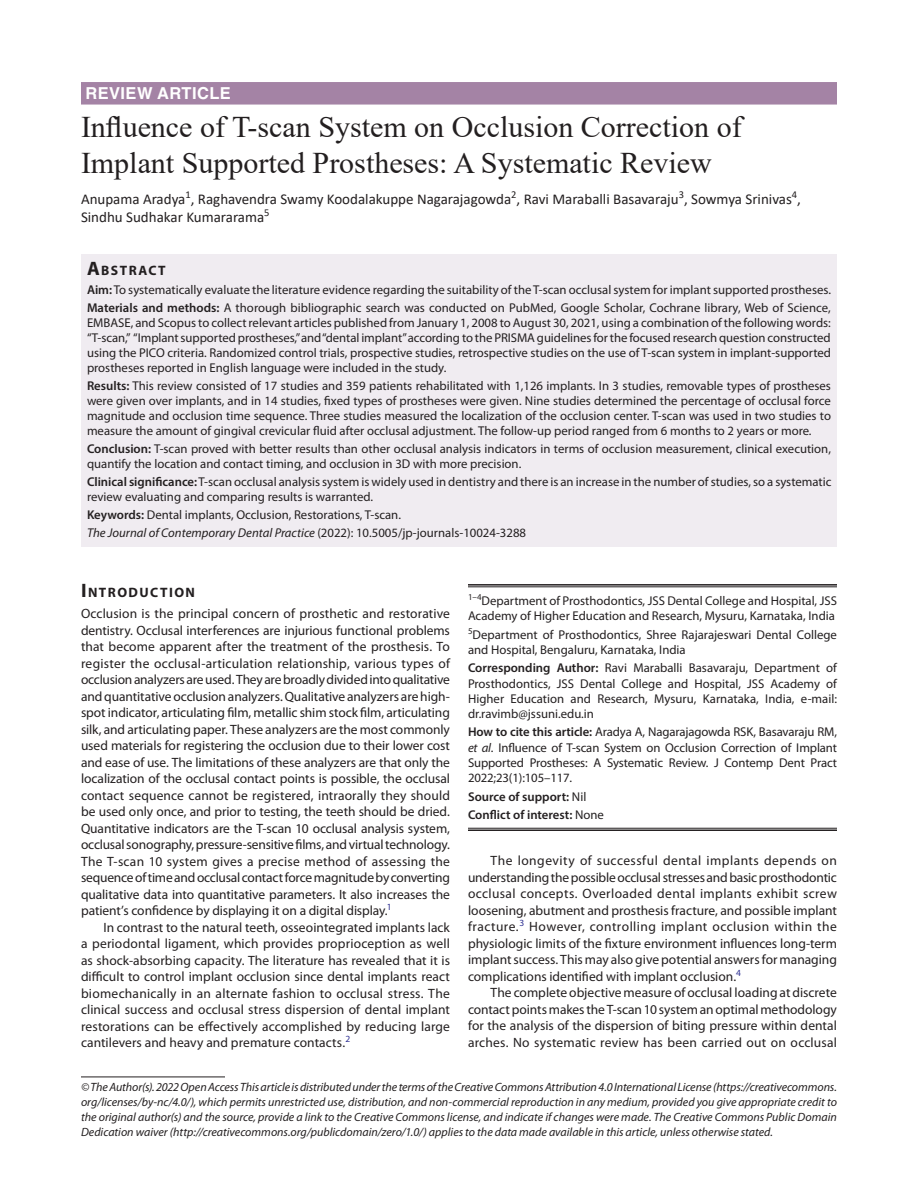
<style>
.page{position:relative;width:918px;height:1188px;background:#fff}
.page>*{position:absolute;margin:0;border:0;box-sizing:border-box;transform-origin:0 0}
.t1{font:30px/36px "Times New Roman";color:#231f20}
.ArticleType{font:700 16.5px "Helvetica LT Std";letter-spacing:.025em;color:#fff}
.AuthorName{font:15px/18px "Calibri";color:#231f20}
.Head-1-first{font:700 13.65px "Myriad Pro";letter-spacing:.105em;color:#231f20}
.AbstractTitle{font:700 13.65px "Myriad Pro";letter-spacing:.105em;color:#231f20}
.Para-NoIndent{font:13.5px/16.5px "Myriad Pro";letter-spacing:-.01em;color:#231f20;text-align:justify}
.Para-Indent{font:13.5px/16.5px "Myriad Pro";letter-spacing:.005em;color:#231f20;text-align:justify}
.Abstract-Para-normal{font:12.75px/15px "Myriad Pro";color:#231f20;text-align:justify}
.Corresponding_Author{font:12.75px/15.3px "Myriad Pro";color:#231f20;text-align:justify}
.How_to_Cite{font:12.75px/15.3px "Myriad Pro";letter-spacing:-.01em;color:#231f20;text-align:justify}
.Affiliation-first{font:12.75px/15.3px "Myriad Pro";color:#231f20}
.Affiliation{font:12.75px/15.3px "Myriad Pro";color:#231f20}
.JT_DOI{font:italic 12.75px "Myriad Pro";color:#231f20}
.Keywords{font:12.75px "Myriad Pro";color:#231f20}
.COI{font:600 12.75px "Myriad Pro";color:#231f20}
.Source{font:600 12.75px "Myriad Pro";color:#231f20}
.FootNote{font:italic 12px/15px "Myriad Pro";color:#231f20;text-align:justify}
.s1{font-size:19.5px}
.s2{font-weight:600}
.s3{font-style:normal}
.s4{font-style:italic}
.s5{font-weight:400}
</style>
<div class="page">
<div style="left:81px;top:82px;width:756px;height:23px;background:#a483a5"></div>
<div style="left:81px;top:254px;width:756px;height:26px;background:#f0ecf1"></div>
<div style="left:81px;top:279px;width:756px;height:24px;background:#f0ecf1"></div>
<div style="left:81px;top:297px;width:756px;height:84px;background:#f0ecf1"></div>
<div style="left:81px;top:375px;width:756px;height:69px;background:#f0ecf1"></div>
<div style="left:81px;top:438px;width:756px;height:39px;background:#f0ecf1"></div>
<div style="left:81px;top:471px;width:756px;height:39px;background:#f0ecf1"></div>
<div style="left:81px;top:504px;width:756px;height:24px;background:#f0ecf1"></div>
<div style="left:81px;top:522px;width:756px;height:24px;background:#f0ecf1"></div>
<hr style="left:81px;top:1077px;width:144px;height:1px;background:#231f20">
<hr style="left:468px;top:584px;width:369px;height:2px;background:#231f20">
<hr style="left:468px;top:587px;width:369px;height:1px;background:#231f20">
<hr style="left:468px;top:828px;width:369px;height:1px;background:#231f20">
<hr style="left:468px;top:829px;width:369px;height:2px;background:#231f20">
<p class="ArticleType" style="left:86px;top:83px;width:147px">REVIEW ARTICLE</p>
<p class="t1" style="left:81px;top:108px;width:662px">Influence of T-scan System on Occlusion Correction of<br>Implant Supported Prostheses: A Systematic Review</p>
<p class="AuthorName" style="left:81px;top:190px;width:722px">Anupama Aradya<sup>1</sup>, Raghavendra Swamy Koodalakuppe Nagarajagowda<sup>2</sup>, Ravi Maraballi Basavaraju<sup>3</sup>, Sowmya Srinivas<sup>4</sup>,<br>Sindhu Sudhakar Kumararama<sup>5</sup></p>
<p class="AbstractTitle" style="left:87px;top:261px;width:80px"><span class="s1">A</span>BSTRACT</p>
<p class="Abstract-Para-normal" style="left:87px;top:282px;width:746px"><span class="s2">Aim:</span> To systematically evaluate the literature evidence regarding the suitability of the T-scan occlusal system for implant supported prostheses.</p>
<p class="Abstract-Para-normal" style="left:87px;top:300px;width:746px"><span class="s2">Materials and methods:</span> A thorough bibliographic search was conducted on PubMed, Google Scholar, Cochrane library, Web of Science, EMBASE, and Scopus to collect relevant articles published from January 1, 2008 to August 30, 2021, using a combination of the following words: “T-scan,” “Implant supported prostheses,” and “dental implant” according to the PRISMA guidelines for the focused research question constructed using the PICO criteria. Randomized control trials, prospective studies, retrospective studies on the use of T-scan system in implant-supported prostheses reported in English language were included in the study.</p>
<p class="Abstract-Para-normal" style="left:87px;top:378px;width:746px"><span class="s2">Results:</span> This review consisted of 17 studies and 359 patients rehabilitated with 1,126 implants. In 3 studies, removable types of prostheses were given over implants, and in 14 studies, fixed types of prostheses were given. Nine studies determined the percentage of occlusal force magnitude and occlusion time sequence. Three studies measured the localization of the occlusion center. T-scan was used in two studies to measure the amount of gingival crevicular fluid after occlusal adjustment. The follow-up period ranged from 6 months to 2 years or more.</p>
<p class="Abstract-Para-normal" style="left:87px;top:441px;width:745px"><span class="s2">Conclusion:</span> T-scan proved with better results than other occlusal analysis indicators in terms of occlusion measurement, clinical execution, quantify the location and contact timing, and occlusion in 3D with more precision.</p>
<p class="Abstract-Para-normal" style="left:87px;top:474px;width:746px"><span class="s2">Clinical significance:</span> T-scan occlusal analysis system is widely used in dentistry and there is an increase in the number of studies, so a systematic review evaluating and comparing results is warranted.</p>
<p class="Keywords" style="left:87px;top:507px;width:316px"><span class="s2">Keywords:</span> Dental implants, Occlusion, Restorations, T-scan.</p>
<p class="JT_DOI" style="left:87px;top:525px;width:441px">The Journal of Contemporary Dental Practice <span class="s3">(2022): 10.5005/jp-journals-10024-3288</span></p>
<p class="Head-1-first" style="left:81px;top:584px;width:116px"><span class="s1">I</span>NTRODUCTION</p>
<p class="Para-NoIndent" style="left:81px;top:605px;width:371px">Occlusion is the principal concern of prosthetic and restorative dentistry. Occlusal interferences are injurious functional problems that become apparent after the treatment of the prosthesis. To register the occlusal-articulation relationship, various types of occlusion analyzers are used. They are broadly divided into qualitative and quantitative occlusion analyzers. Qualitative analyzers are high&shy;spot indicator, articulating film, metallic shim stock film, articulating silk, and articulating paper. These analyzers are the most commonly used materials for registering the occlusion due to their lower cost and ease of use. The limitations of these analyzers are that only the localization of the occlusal contact points is possible, the occlusal contact sequence cannot be registered, intraorally they should be used only once, and prior to testing, the teeth should be dried.<br>Quantitative indicators are the T-scan 10 occlusal analysis system, occlusal sonography, pressure-sensitive films, and virtual technology.<br>The T-scan 10 system gives a precise method of assessing the sequence of time and occlusal contact force magnitude by converting qualitative data into quantitative parameters. It also increases the patient’s confidence by displaying it on a digital display.<sup>1</sup></p>
<p class="Para-Indent" style="left:81px;top:919px;width:371px;text-indent:22px">In contrast to the natural teeth, osseointegrated implants lack a periodontal ligament, which provides proprioception as well as shock-absorbing capacity. The literature has revealed that it is difficult to control implant occlusion since dental implants react biomechanically in an alternate fashion to occlusal stress. The clinical success and occlusal stress dispersion of dental implant restorations can be effectively accomplished by reducing large cantilevers and heavy and premature contacts.<sup>2</sup></p>
<p class="Affiliation-first" style="left:468px;top:593px;width:371px"><sup>1–4</sup>Department of Prosthodontics, JSS Dental College and Hospital, JSS<br>Academy of Higher Education and Research, Mysuru, Karnataka, India</p>
<p class="Affiliation" style="left:468px;top:627px;width:371px"><sup>5</sup>Department of Prosthodontics, Shree Rajarajeswari Dental College and Hospital, Bengaluru, Karnataka, India</p>
<p class="Corresponding_Author" style="left:468px;top:660px;width:371px"><span class="s2">Corresponding Author:</span> Ravi Maraballi Basavaraju, Department of Prosthodontics, JSS Dental College and Hospital, JSS Academy of Higher Education and Research, Mysuru, Karnataka, India, e-mail: dr.ravimb@jssuni.edu.in</p>
<p class="How_to_Cite" style="left:468px;top:724px;width:371px"><span class="s2">How to cite this article:</span> Aradya A, Nagarajagowda RSK, Basavaraju RM, <span class="s4">et al</span>. Influence of T-scan System on Occlusion Correction of Implant Supported Prostheses: A Systematic Review. J Contemp Dent Pract 2022;23(1):105–117.</p>
<p class="Source" style="left:468px;top:788px;width:120px">Source of support: <span class="s5">Nil</span></p>
<p class="COI" style="left:468px;top:807px;width:137px">Conflict of interest: <span class="s5">None</span></p>
<p class="Para-Indent" style="left:468px;top:852px;width:371px;text-indent:22px">The longevity of successful dental implants depends on understanding the possible occlusal stresses and basic prosthodontic occlusal concepts. Overloaded dental implants exhibit screw loosening, abutment and prosthesis fracture, and possible implant fracture.<sup>3</sup> However, controlling implant occlusion within the physiologic limits of the fixture environment influences long-term implant success. This may also give potential answers for managing complications identified with implant occlusion.<sup>4</sup></p>
<p class="Para-Indent" style="left:468px;top:984px;width:371px;text-indent:22px">The complete objective measure of occlusal loading at discrete contact points makes the T-scan 10 system an optimal methodology for the analysis of the dispersion of biting pressure within dental arches. No systematic review has been carried out on occlusal</p>
<p class="FootNote" style="left:81px;top:1079px;width:758px">© The Author(s). 2022 Open Access This article is distributed under the terms of the Creative Commons Attribution 4.0 International License (https://creativecommons. org/licenses/by-nc/4.0/), which permits unrestricted use, distribution, and non-commercial reproduction in any medium, provided you give appropriate credit to the original author(s) and the source, provide a link to the Creative Commons license, and indicate if changes were made. The Creative Commons Public Domain Dedication waiver (http://creativecommons.org/publicdomain/zero/1.0/) applies to the data made available in this article, unless otherwise stated.</p>
</div>
